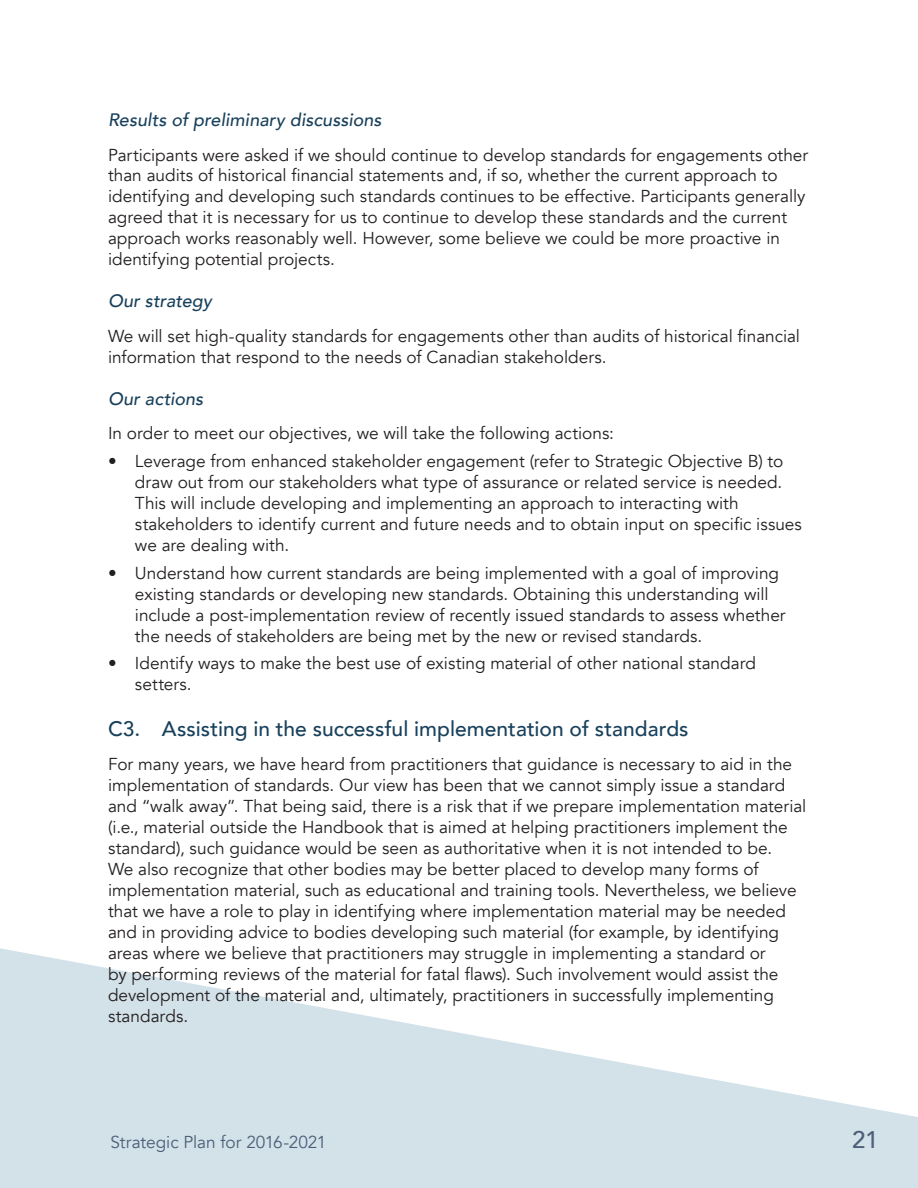
<style>
.page{position:relative;width:918px;height:1188px;background:#fff}
.page>*{position:absolute;margin:0;border:0;box-sizing:border-box;transform-origin:0 0}
.t1{font:500 24px "Avenir";color:#4d5f78}
.t2{font:500 21px "Avenir";color:#19415c}
.t3{font:italic 500 18px "Avenir";letter-spacing:.005em;color:#19415c}
.t4{font:17.25px/21px "Avenir";color:#231f20}
.t5{font:17.25px "Avenir";letter-spacing:-.005em;color:#4d5f78}
</style>
<div class="page">
<svg style="left:0;top:948px;width:918px;height:240px;fill:#d3e1e9"></svg>
<h4 class="t3" style="left:108px;top:109px;width:275px">Results of preliminary discussions</h4>
<p class="t4" style="left:108px;top:144px;width:702px">Participants were asked if we should continue to develop standards for engagements other than audits of historical financial statements and, if so, whether the current approach to identifying and developing such standards continues to be effective. Participants generally agreed that it is necessary for us to continue to develop these standards and the current approach works reasonably well. However, some believe we could be more proactive in identifying potential projects.</p>
<h4 class="t3" style="left:108px;top:290px;width:105px">Our strategy</h4>
<p class="t4" style="left:108px;top:326px;width:694px">We will set high-quality standards for engagements other than audits of historical financial information that respond to the needs of Canadian stakeholders.</p>
<h4 class="t3" style="left:108px;top:388px;width:97px">Our actions</h4>
<p class="t4" style="left:108px;top:423px;width:508px">In order to meet our objectives, we will take the following actions:</p>
<p class="t4" style="left:135px;top:451px;width:668px;text-indent:-27px">• Leverage from enhanced stakeholder engagement (refer to Strategic Objective B) to draw out from our stakeholders what type of assurance or related service is needed.<br>This will include developing and implementing an approach to interacting with stakeholders to identify current and future needs and to obtain input on specific issues we are dealing with.</p>
<p class="t4" style="left:135px;top:563px;width:652px;text-indent:-27px">• Understand how current standards are being implemented with a goal of improving existing standards or developing new standards. Obtaining this understanding will include a post-implementation review of recently issued standards to assess whether the needs of stakeholders are being met by the new or revised standards.</p>
<p class="t4" style="left:135px;top:653px;width:622px;text-indent:-27px">• Identify ways to make the best use of existing material of other national standard setters.</p>
<h4 class="t2" style="left:108px;top:710px;width:582px">C3. Assisting in the successful implementation of standards</h4>
<p class="t4" style="left:108px;top:754px;width:700px">For many years, we have heard from practitioners that guidance is necessary to aid in the implementation of standards. Our view has been that we cannot simply issue a standard and “walk away”. That being said, there is a risk that if we prepare implementation material (i.e., material outside the Handbook that is aimed at helping practitioners implement the standard), such guidance would be seen as authoritative when it is not intended to be.<br>We also recognize that other bodies may be better placed to develop many forms of implementation material, such as educational and training tools. Nevertheless, we believe that we have a role to play in identifying where implementation material may be needed and in providing advice to bodies developing such material (for example, by identifying areas where we believe that practitioners may struggle in implementing a standard or<br>by performing reviews of the material for fatal flaws). Such involvement would assist the development of the material and, ultimately, practitioners in successfully implementing standards.</p>
<p class="t5" style="left:111px;top:1132px;width:217px">Strategic Plan for 2016-2021</p>
<h1 class="t1" style="left:852px;top:1119px;width:28px">21</h1>
</div>
